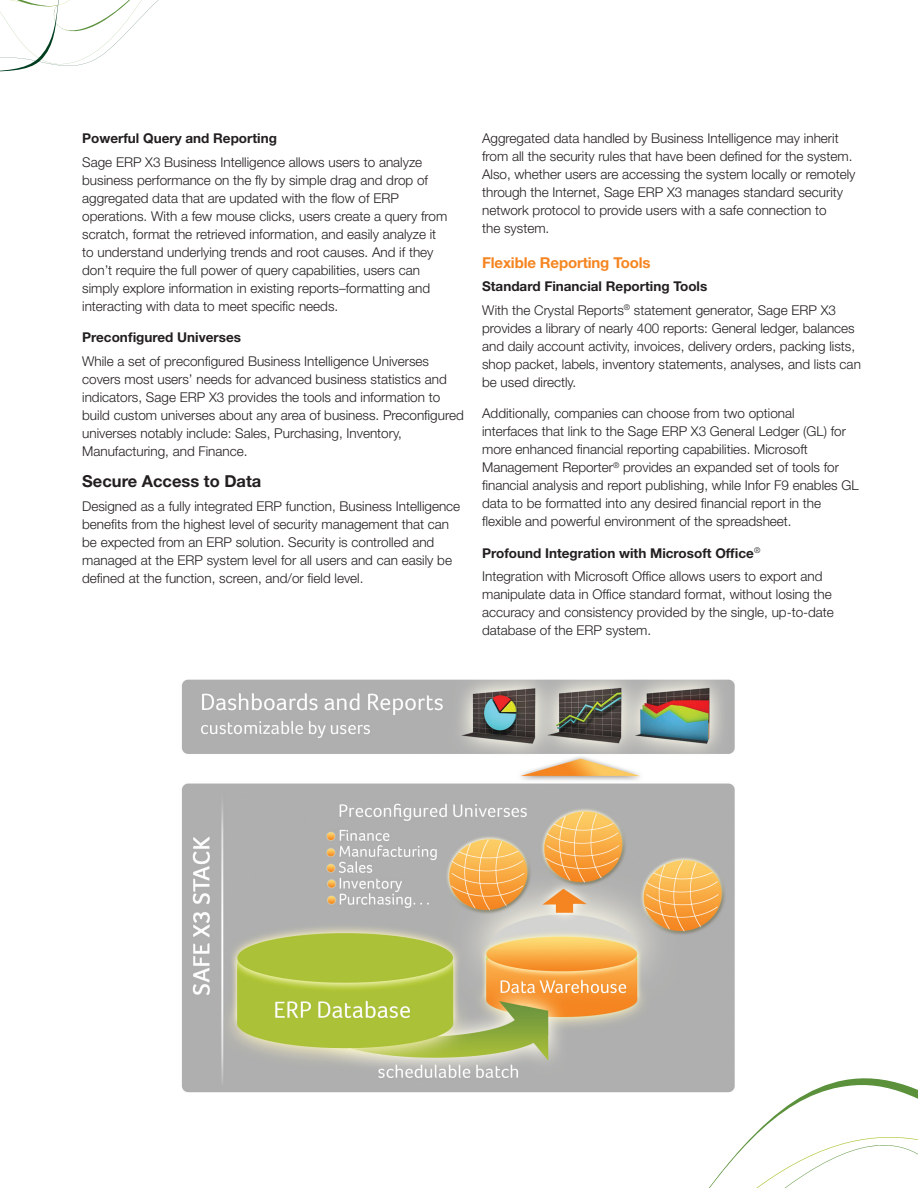
<style>
.page{position:relative;width:918px;height:1188px;background:#fff}
.page>*{position:absolute;margin:0;border:0;box-sizing:border-box;transform-origin:0 0}
.t1{font:700 16.5px "Helvetica Neue";color:#231f20}
.t2{font:700 15px "Helvetica Neue";letter-spacing:-.01em;color:#f58520}
.t3{font:300 13.5px/18px "Helvetica Neue";color:#231f20}
.t4{font:700 13.5px "Helvetica Neue";color:#231f20}
.s1{font-weight:700}
</style>
<div class="page">
<svg style="left:0;top:0;width:159px;height:72px"></svg>
<img style="left:181px;top:679px;width:554px;height:414px">
<svg style="left:506px;top:982px;width:229px;height:86px;background:#bcad91"></svg>
<svg style="left:506px;top:1068px;width:412px;height:120px"></svg>
<p class="t4" style="left:82px;top:130px;width:196px">Powerful Query and Reporting</p>
<p class="t3" style="left:82px;top:153px;width:367px">Sage ERP X3 Business Intelligence allows users to analyze business performance on the fly by simple drag and drop of aggregated data that are updated with the flow of ERP operations. With a few mouse clicks, users create a query from scratch, format the retrieved information, and easily analyze it to understand underlying trends and root causes. And if they don’t require the full power of query capabilities, users can simply explore information in existing reports–formatting and interacting with data to meet specific needs.</p>
<p class="t4" style="left:82px;top:329px;width:160px">Preconfigured Universes</p>
<p class="t3" style="left:82px;top:352px;width:383px">While a set of preconfigured Business Intelligence Universes covers most users’ needs for advanced business statistics and indicators, Sage ERP X3 provides the tools and information to build custom universes about any area of business. Preconfigured universes notably include: Sales, Purchasing, Inventory, Manufacturing, and Finance.</p>
<p class="t1" style="left:82px;top:471px;width:181px">Secure Access to Data</p>
<p class="t3" style="left:82px;top:496px;width:380px">Designed as a fully integrated ERP function, Business Intelligence benefits from the highest level of security management that can be expected from an ERP solution. Security is controlled and managed at the ERP system level for all users and can easily be defined at the function, screen, and/or field level.</p>
<p class="t3" style="left:482px;top:129px;width:375px">Aggregated data handled by Business Intelligence may inherit from all the security rules that have been defined for the system.<br>Also, whether users are accessing the system locally or remotely through the Internet, Sage ERP X3 manages standard security network protocol to provide users with a safe connection to<br>the system.</p>
<p class="t2" style="left:482px;top:253px;width:170px">Flexible Reporting Tools</p>
<p class="t3" style="left:482px;top:274px;width:355px;line-height:23.4px"><span class="s1">Standard Financial Reporting Tools<br></span>With the Crystal Reports<sup>®</sup> statement generator, Sage ERP X3</p>
<p class="t3" style="left:482px;top:319px;width:380px">provides a library of nearly 400 reports: General ledger, balances and daily account activity, invoices, delivery orders, packing lists, shop packet, labels, inventory statements, analyses, and lists can be used directly.</p>
<p class="t3" style="left:482px;top:404px;width:378px">Additionally, companies can choose from two optional<br>interfaces that link to the Sage ERP X3 General Ledger (GL) for more enhanced financial reporting capabilities. Microsoft Management Reporter<sup>®</sup> provides an expanded set of tools for financial analysis and report publishing, while Infor F9 enables GL data to be formatted into any desired financial report in the flexible and powerful environment of the spreadsheet.</p>
<p class="t3" style="left:482px;top:541px;width:342px;line-height:23.4px"><span class="s1">Profound Integration with Microsoft Office</span><sup>®<br></sup>Integration with Microsoft Office allows users to export and</p>
<p class="t3" style="left:482px;top:585px;width:353px">manipulate data in Office standard format, without losing the accuracy and consistency provided by the single, up-to-date database of the ERP system.</p>
</div>
